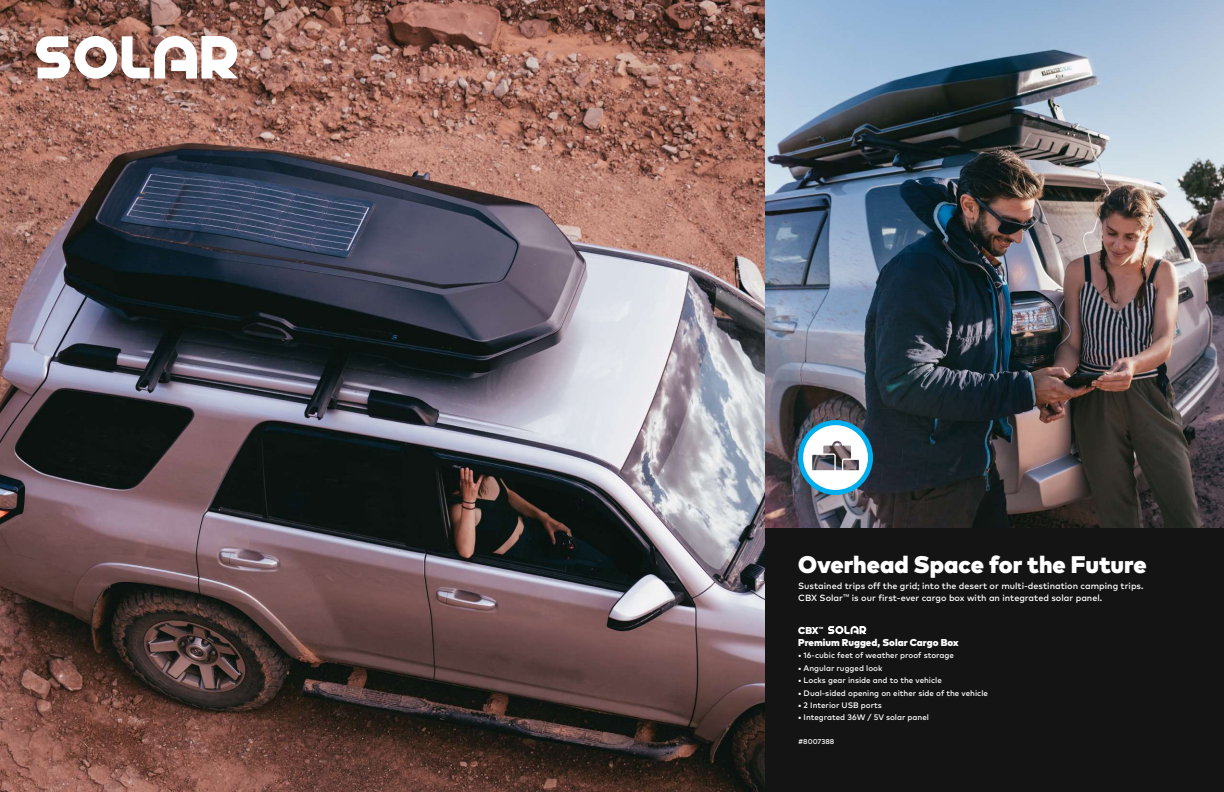
<style>
.page{position:relative;width:1224px;height:792px;background:#fff}
.page>*{position:absolute;margin:0;border:0;box-sizing:border-box;transform-origin:0 0}
.t1{font:900 24px "Mark OT";color:#fff}
.t2{font:900 10px "Mark OT";color:#fff}
.t3{font:500 9px/12px "Mark OT";color:#fff}
.t4{font:500 8px "Mark OT";color:#fff}
.t5{font:500 7px "Mark OT";color:#fff}
.t6{font:500 4.1px "Mark OT";color:#fff}
.t7{font:900 3px "Mark OT";color:#fff}
</style>
<div class="page">
<img style="left:0;top:0;width:766px;height:792px">
<div style="left:766px;top:528px;width:458px;height:264px;background:#141414"></div>
<svg style="left:36px;top:36px;width:202px;height:43px"></svg>
<svg style="left:828px;top:626px;width:38px;height:8px"></svg>
<img style="left:766px;top:0;width:458px;height:528px">
<div style="left:798px;top:420px;width:75px;height:75px;border:8px solid #00aded;border-radius:50%"></div>
<svg style="left:803px;top:425px;width:65px;height:65px"></svg>
<h1 class="t1" style="left:798px;top:548px;width:350px">Overhead Space for the Future</h1>
<p class="t3" style="left:798px;top:580px;width:347px">Sustained trips off the grid; into the desert or multi-destination camping trips.<br>CBX Solar</p>
<p class="t6" style="left:843px;top:593px;width:8px">TM</p>
<p class="t3" style="left:852px;top:592px;width:252px">is our first-ever cargo box with an integrated solar panel.</p>
<p class="t2" style="left:798px;top:624px;width:22px">CBX</p>
<p class="t7" style="left:819px;top:626px;width:6px">TM</p>
<p class="t2" style="left:798px;top:636px;width:162px">Premium Rugged, Solar Cargo Box</p>
<p class="t4" style="left:798px;top:650px;width:157px">• 16-cubic feet of weather proof storage</p>
<p class="t4" style="left:798px;top:663px;width:86px">• Angular rugged look</p>
<p class="t4" style="left:798px;top:675px;width:145px">• Locks gear inside and to the vehicle</p>
<p class="t4" style="left:798px;top:688px;width:191px">• Dual-sided opening on either side of the vehicle</p>
<p class="t4" style="left:798px;top:700px;width:85px">• 2 Interior USB ports</p>
<p class="t4" style="left:798px;top:712px;width:132px">• Integrated 36W / 5V solar panel</p>
<p class="t5" style="left:798px;top:737px;width:38px">#8007388</p>
</div>
